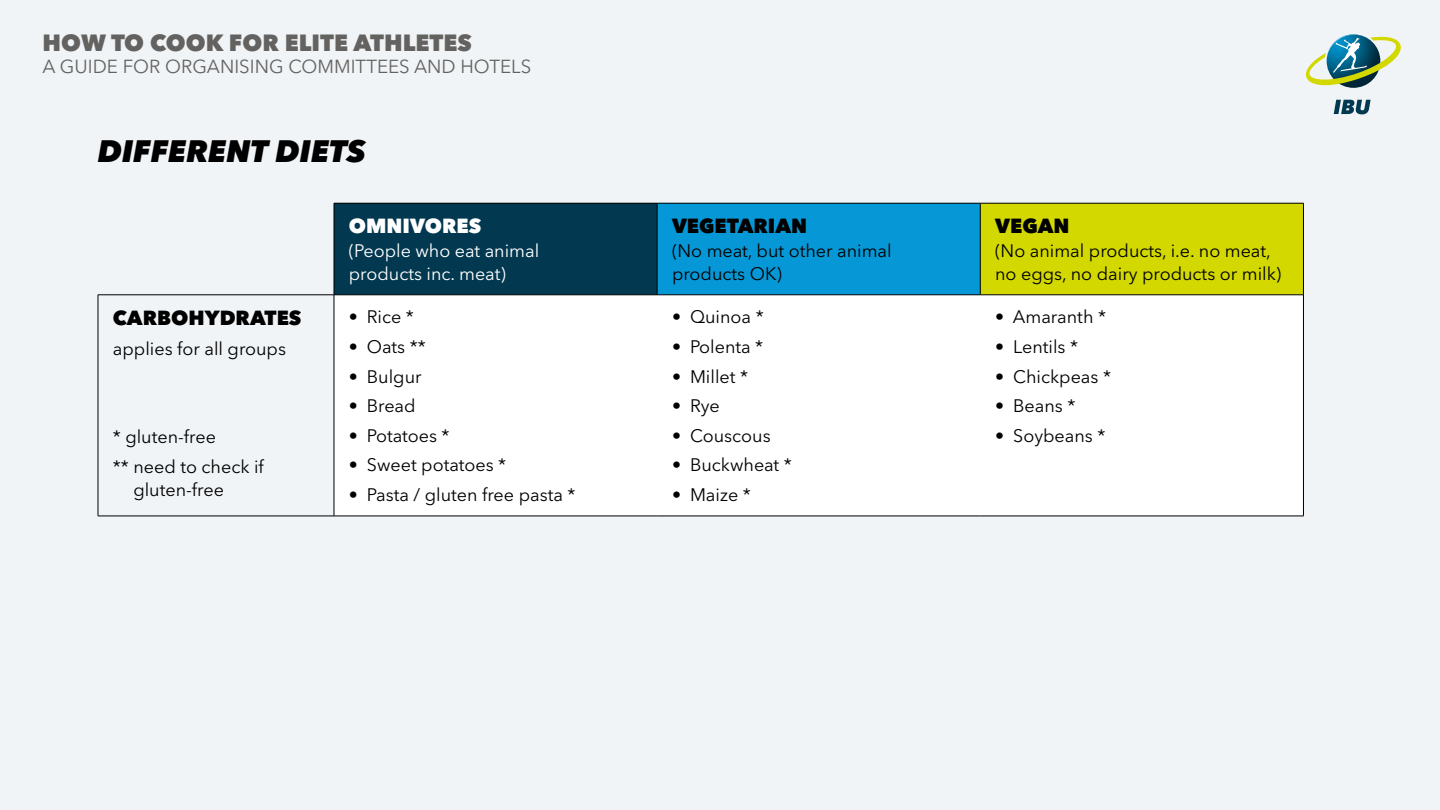
<style>
.page{position:relative;width:1440px;height:810px;background:#f0f4f7}
.page>*{position:absolute;margin:0;border:0;box-sizing:border-box;transform-origin:0 0}
.t1{font:italic 800 30.75px "Avenir Next W1 G";color:#000}
.t2{font:800 23.25px "Avenir Next W1 G";color:#636260}
.t3{font:800 20.25px "Avenir Next W1 G";color:#000}
.t4{font:800 20.25px "Avenir Next W1 G";color:#fff}
.t5{font:18.75px "Avenir Next W1 G";color:#636260}
.t6{font:18px/23.2px "Avenir Next W1 G";color:#000}
.t7{font:18px/23.2px "Avenir Next W1 G";color:#fff}
</style>
<div class="page">
<svg style="left:1306px;top:34px;width:95px;height:80px"></svg>
<div style="left:334px;top:203px;width:323px;height:92px;background:#023850"></div>
<div style="left:657px;top:203px;width:323px;height:92px;background:#0698d6"></div>
<div style="left:980px;top:203px;width:323px;height:92px;background:#d3d800"></div>
<div style="left:335px;top:296px;width:968px;height:220px;background:#fff"></div>
<hr style="left:334px;top:203px;width:323px;height:1px;background:#000">
<hr style="left:334px;top:203px;width:1px;height:92px;background:#000">
<hr style="left:657px;top:203px;width:323px;height:1px;background:#000">
<hr style="left:657px;top:203px;width:1px;height:92px;background:#000">
<hr style="left:980px;top:203px;width:324px;height:1px;background:#000">
<hr style="left:980px;top:203px;width:1px;height:92px;background:#000">
<hr style="left:1303px;top:203px;width:1px;height:92px;background:#000">
<hr style="left:98px;top:295px;width:236px;height:1px;background:#000">
<hr style="left:98px;top:295px;width:1px;height:221px;background:#000">
<hr style="left:334px;top:295px;width:323px;height:1px;background:#000">
<hr style="left:334px;top:295px;width:1px;height:221px;background:#000">
<hr style="left:657px;top:295px;width:323px;height:1px;background:#000">
<hr style="left:98px;top:516px;width:236px;height:1px;background:#000">
<hr style="left:334px;top:516px;width:323px;height:1px;background:#000">
<hr style="left:657px;top:516px;width:323px;height:1px;background:#000">
<hr style="left:980px;top:295px;width:324px;height:1px;background:#000">
<hr style="left:1303px;top:295px;width:1px;height:221px;background:#000">
<hr style="left:980px;top:516px;width:324px;height:1px;background:#000">
<p class="t2" style="left:43px;top:28px;width:431px">HOW TO COOK FOR ELITE ATHLETES</p>
<p class="t5" style="left:43px;top:56px;width:490px">A GUIDE FOR ORGANISING COMMITTEES AND HOTELS</p>
<p class="t1" style="left:98px;top:133px;width:269px">DIFFERENT DIETS</p>
<p class="t3" style="left:113px;top:305px;width:190px">CARBOHYDRATES</p>
<p class="t6" style="left:113px;top:337px;width:175px">applies for all groups</p>
<p class="t6" style="left:113px;top:426px;width:105px">* gluten-free</p>
<p class="t6" style="left:133px;top:455px;width:132px;text-indent:-20px">** need to check if gluten-free</p>
<p class="t4" style="left:349px;top:214px;width:134px">OMNIVORES</p>
<p class="t7" style="left:349px;top:239px;width:192px">(People who eat animal products inc. meat)</p>
<p class="t6" style="left:349px;top:305px;width:67px">• Rice *</p>
<p class="t6" style="left:349px;top:335px;width:78px">• Oats **</p>
<p class="t6" style="left:349px;top:365px;width:74px">• Bulgur</p>
<p class="t6" style="left:349px;top:394px;width:68px">• Bread</p>
<p class="t6" style="left:349px;top:424px;width:102px">• Potatoes *</p>
<p class="t6" style="left:349px;top:454px;width:159px">• Sweet potatoes *</p>
<p class="t6" style="left:349px;top:483px;width:228px">• Pasta / gluten free pasta *</p>
<p class="t3" style="left:672px;top:214px;width:137px">VEGETARIAN</p>
<p class="t6" style="left:672px;top:239px;width:221px">(No meat, but other animal products OK)</p>
<p class="t6" style="left:672px;top:305px;width:93px">• Quinoa *</p>
<p class="t6" style="left:672px;top:335px;width:93px">• Polenta *</p>
<p class="t6" style="left:672px;top:365px;width:78px">• Millet *</p>
<p class="t6" style="left:672px;top:394px;width:49px">• Rye</p>
<p class="t6" style="left:672px;top:424px;width:100px">• Couscous</p>
<p class="t6" style="left:672px;top:454px;width:121px">• Buckwheat *</p>
<p class="t6" style="left:672px;top:483px;width:80px">• Maize *</p>
<p class="t3" style="left:995px;top:214px;width:76px">VEGAN</p>
<p class="t6" style="left:995px;top:239px;width:288px">(No animal products, i.e. no meat, no eggs, no dairy products or milk)</p>
<p class="t6" style="left:995px;top:305px;width:112px">• Amaranth *</p>
<p class="t6" style="left:995px;top:335px;width:84px">• Lentils *</p>
<p class="t6" style="left:995px;top:365px;width:117px">• Chickpeas *</p>
<p class="t6" style="left:995px;top:394px;width:82px">• Beans *</p>
<p class="t6" style="left:995px;top:424px;width:112px">• Soybeans *</p>
</div>
